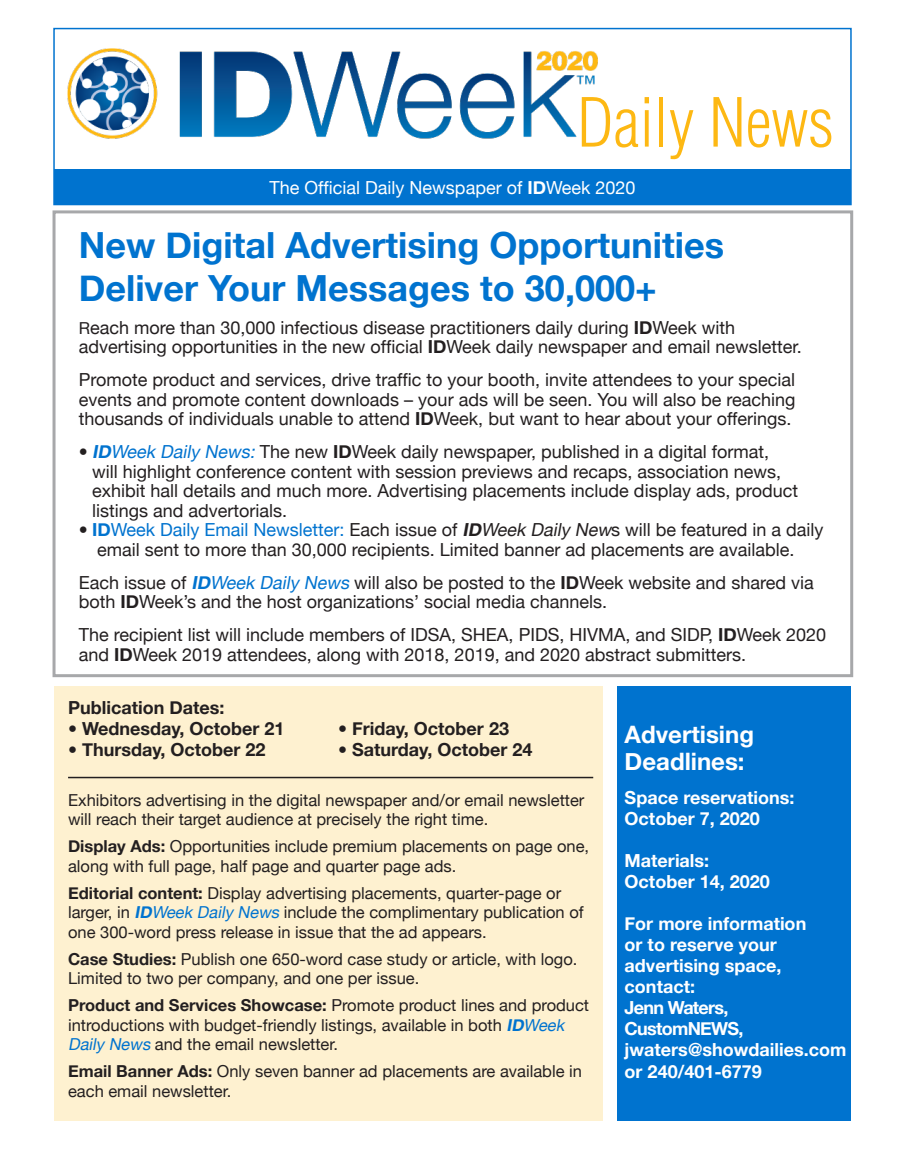
<style>
.page{position:relative;width:905px;height:1175px;background:#fff}
.page>*{position:absolute;margin:0;border:0;box-sizing:border-box;transform-origin:0 0}
.t1{font:300 condensed 66px "Helvetica";color:#fdb813}
.t2{font:700 36px "Helvetica Neue";color:#0073cf}
.t3{font:700 24px "Helvetica Neue";color:#fff}
.t4{font:18px/19.5px "Helvetica Neue";color:#231f20}
.t5{font:700 18px "Helvetica Neue";color:#fff}
.t6{font:700 18px "Helvetica Neue";color:#231f20}
.t7{font:18px "Helvetica Neue";color:#fff}
.t8{font:700 18px "Helvetica Neue";letter-spacing:-.04em;color:#fff}
.t9{font:16.5px/19.5px "Helvetica Neue";color:#231f20}
.s1{font-weight:700}
.s2{font-size:16.5px}
.s3{font-weight:700;font-style:italic;color:#0073cf}
.s4{font-style:italic;color:#0073cf}
.s5{font-weight:700;color:#0073cf}
.s6{color:#0073cf}
.s7{font-weight:700;font-style:italic}
.s8{font-style:italic}
</style>
<div class="page">
<div style="left:53px;top:28px;width:798px;height:177px;border:2px solid #0073cf"></div>
<img style="left:67px;top:48px;width:531px;height:91px">
<div style="left:54px;top:170px;width:796px;height:35px;background:#0073cf"></div>
<div style="left:52px;top:210px;width:801px;height:467px;border:3px solid #a7a8aa"></div>
<div style="left:617px;top:687px;width:234px;height:433px;background:#0073cf"></div>
<div style="left:54px;top:687px;width:549px;height:433px;background:#fef1d0"></div>
<hr style="left:68px;top:776px;width:525px;height:2px;background:#231f20">
<p class="t1" style="left:577px;top:81px;width:258px">Daily News</p>
<p class="t7" style="left:269px;top:176px;width:367px">The Official Daily Newspaper of <span class="s1">ID</span>Week 2020</p>
<p class="t2" style="left:79px;top:222px;width:647px">New Digital Advertising Opportunities</p>
<p class="t2" style="left:79px;top:266px;width:579px">Deliver Your Messages to 30,000+</p>
<p class="t4" style="left:79px;top:317px;width:658px"><span class="s2">R</span>each more than 30,000 infectious disease practitioners daily during <span class="s1">ID</span>Week with</p>
<p class="t4" style="left:79px;top:337px;width:724px">advertising opportunities in the new official <span class="s1">ID</span>Week daily newspaper and email newsletter.</p>
<p class="t4" style="left:79px;top:370px;width:718px;text-align:justify">Promote product and services, drive traffic to your booth, invite attendees to your special events and promote content downloads – your ads will be seen. You will also be reaching thousands of individuals unable to attend <span class="s1">ID</span>Week, but want to hear about your offerings.</p>
<p class="t4" style="left:79px;top:442px;width:692px">• <span class="s3">ID</span><span class="s4">Week Daily News:</span>The new <span class="s1">ID</span>Week daily newspaper, published in a digital format,</p>
<p class="t4" style="left:92px;top:461px;width:690px">will highlight conference content with session previews and recaps, association news,</p>
<p class="t4" style="left:92px;top:481px;width:707px">exhibit hall details and much more. Advertising placements include display ads, product listings and advertorials.</p>
<p class="t4" style="left:79px;top:520px;width:746px">• <span class="s5">ID</span><span class="s6">Week Daily Email Newsletter:</span> Each issue of <span class="s7">ID</span><span class="s8">Week Daily New</span>s will be featured in a daily</p>
<p class="t4" style="left:97px;top:539px;width:698px">email sent to more than 30,000 recipients. Limited banner ad placements are available.</p>
<p class="t4" style="left:79px;top:572px;width:736px">Each issue of <span class="s3">ID</span><span class="s4">Week Daily News</span> will also be posted to the <span class="s1">ID</span>Week website and shared via both <span class="s1">ID</span>Week’s and the host organizations’ social media channels.</p>
<p class="t4" style="left:79px;top:625px;width:749px">The recipient list will include members of IDSA, SHEA, PIDS, HIVMA, and SIDP, <span class="s1">ID</span>Week 2020 and <span class="s1">ID</span>Week 2019 attendees, along with 2018, 2019, and 2020 abstract submitters.</p>
<p class="t6" style="left:68px;top:696px;width:158px">Publication Dates:</p>
<p class="t6" style="left:68px;top:717px;width:218px">• Wednesday, October 21</p>
<p class="t6" style="left:338px;top:717px;width:172px">• Friday, October 23</p>
<p class="t6" style="left:68px;top:738px;width:199px">• Thursday, October 22</p>
<p class="t6" style="left:338px;top:738px;width:196px">• Saturday, October 24</p>
<p class="t9" style="left:68px;top:790px;width:518px">Exhibitors advertising in the digital newspaper and/or email newsletter will reach their target audience at precisely the right time.</p>
<p class="t9" style="left:68px;top:836px;width:522px"><span class="s1">Display Ads:</span> Opportunities include premium placements on page one, along with full page, half page and quarter page ads.</p>
<p class="t9" style="left:68px;top:883px;width:517px"><span class="s1">Editorial content:</span> Display advertising placements, quarter-page or larger, in <span class="s3">ID</span><span class="s4">Week Daily News</span> include the complimentary publication of one 300-word press release in issue that the ad appears.</p>
<p class="t9" style="left:68px;top:949px;width:511px"><span class="s1">Case Studies:</span> Publish one 650-word case study or article, with logo.<br>Limited to two per company, and one per issue.</p>
<p class="t9" style="left:68px;top:995px;width:522px"><span class="s1">Product and Services Showcase:</span> Promote product lines and product introductions with budget-friendly listings, available in both <span class="s3">ID</span><span class="s4">Week<br>Daily News</span> and the email newsletter.</p>
<p class="t9" style="left:68px;top:1061px;width:515px"><span class="s1">Email Banner Ads:</span> Only seven banner ad placements are available in each email newsletter.</p>
<p class="t3" style="left:624px;top:719px;width:131px">Advertising</p>
<p class="t3" style="left:624px;top:746px;width:121px">Deadlines:</p>
<p class="t5" style="left:624px;top:786px;width:171px">Space reservations:</p>
<p class="t5" style="left:624px;top:807px;width:137px">October 7, 2020</p>
<p class="t5" style="left:624px;top:849px;width:86px">Materials:</p>
<p class="t5" style="left:624px;top:870px;width:147px">October 14, 2020</p>
<p class="t5" style="left:624px;top:912px;width:183px">For more information</p>
<p class="t5" style="left:624px;top:933px;width:154px">or to reserve your</p>
<p class="t5" style="left:624px;top:954px;width:158px">advertising space,</p>
<p class="t5" style="left:624px;top:975px;width:72px">contact:</p>
<p class="t8" style="left:624px;top:996px;width:105px">Jenn Waters,</p>
<p class="t8" style="left:624px;top:1017px;width:120px">CustomNEWS,</p>
<p class="t5" style="left:624px;top:1038px;width:223px">jwaters@showdailies.com</p>
<p class="t5" style="left:624px;top:1059px;width:139px">or 240/401-6779</p>
</div>
